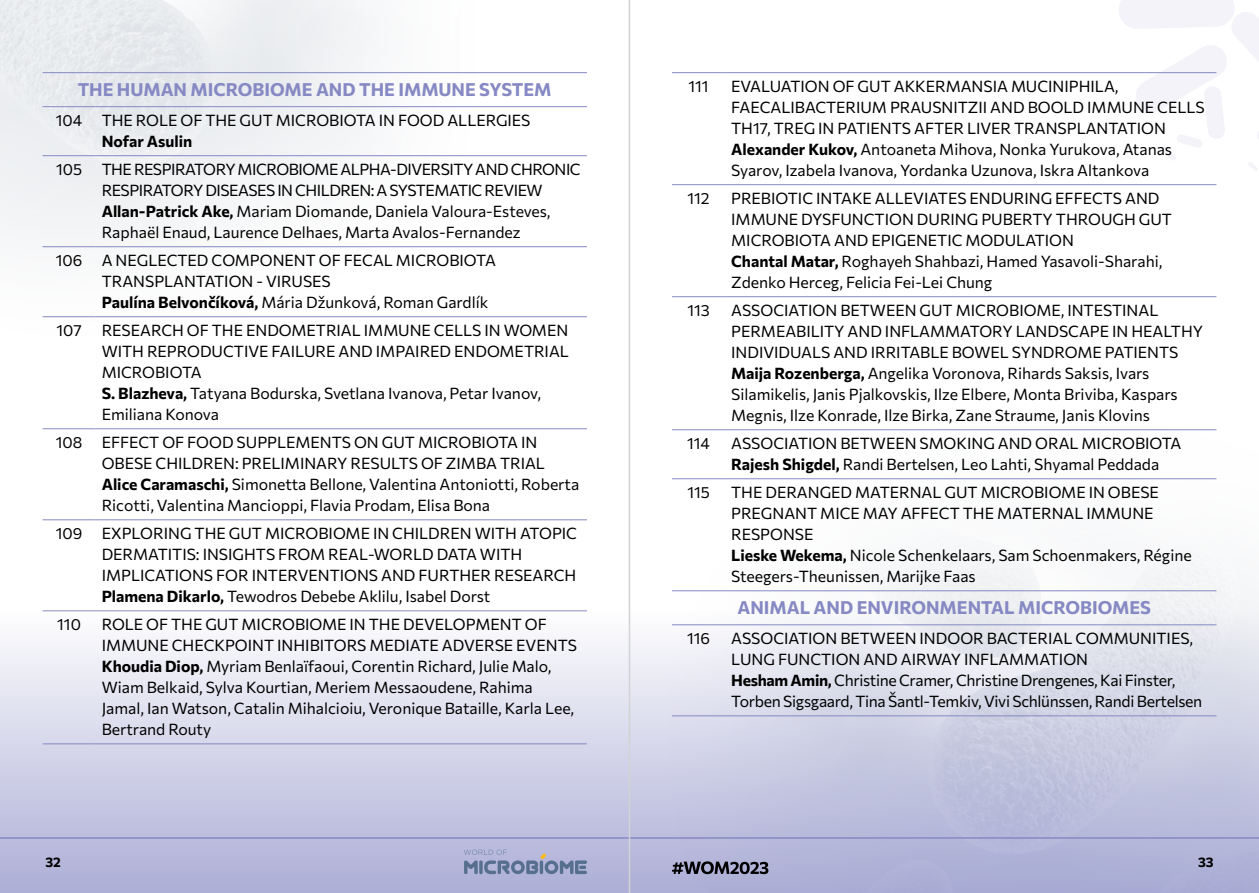
<style>
.page{position:relative;width:1259px;height:893px;background:#fff}
.page>*{position:absolute;margin:0;border:0;box-sizing:border-box;transform-origin:0 0}
.t1{font:700 18px "Commissioner";color:#8689c3}
.t2{font:15.75px/21px "Commissioner";color:#000}
.t3{font:15.75px/21px "Commissioner";letter-spacing:-.03em;color:#000}
.t4{font:15.75px/21px "Commissioner";letter-spacing:-.02em;color:#000}
.t5{font:700 15.75px "Commissioner";color:#000}
.t6{font:700 13.5px "Commissioner";color:#000}
.s1{font-weight:700}
</style>
<div class="page">
<div style="left:0;top:610px;width:1259px;height:283px;background:linear-gradient(to bottom,#fefefe,#acaed6)"></div>
<img style="left:547px;top:330px;width:712px;height:563px">
<svg style="left:672px;top:861px;width:96px;height:13px"></svg>
<hr style="left:0;top:837px;width:1259px;height:2px;background:#8689c3">
<hr style="left:629px;top:0;width:1px;height:893px;background:#d1d3d4">
<svg style="left:1118px;top:0;width:141px;height:171px"></svg>
<svg style="left:464px;top:850px;width:123px;height:24px;background:#949dbe"></svg>
<hr style="left:43px;top:72px;width:53px;height:1px;background:#8689c3">
<hr style="left:96px;top:72px;width:491px;height:1px;background:#8689c3">
<hr style="left:43px;top:106px;width:53px;height:1px;background:#8689c3">
<hr style="left:96px;top:106px;width:491px;height:1px;background:#8689c3">
<hr style="left:43px;top:155px;width:53px;height:1px;background:#8689c3">
<hr style="left:96px;top:155px;width:491px;height:1px;background:#8689c3">
<hr style="left:43px;top:246px;width:53px;height:1px;background:#8689c3">
<hr style="left:96px;top:246px;width:491px;height:1px;background:#8689c3">
<hr style="left:43px;top:316px;width:53px;height:1px;background:#8689c3">
<hr style="left:96px;top:316px;width:491px;height:1px;background:#8689c3">
<hr style="left:43px;top:428px;width:53px;height:1px;background:#8689c3">
<hr style="left:96px;top:428px;width:491px;height:1px;background:#8689c3">
<hr style="left:43px;top:519px;width:53px;height:1px;background:#8689c3">
<hr style="left:96px;top:519px;width:491px;height:1px;background:#8689c3">
<hr style="left:43px;top:610px;width:53px;height:1px;background:#8689c3">
<hr style="left:96px;top:610px;width:491px;height:1px;background:#8689c3">
<hr style="left:43px;top:743px;width:53px;height:1px;background:#8689c3">
<hr style="left:96px;top:743px;width:491px;height:1px;background:#8689c3">
<hr style="left:672px;top:72px;width:53px;height:1px;background:#8689c3">
<hr style="left:725px;top:72px;width:491px;height:1px;background:#8689c3">
<hr style="left:672px;top:184px;width:53px;height:1px;background:#8689c3">
<hr style="left:725px;top:184px;width:491px;height:1px;background:#8689c3">
<hr style="left:672px;top:296px;width:53px;height:1px;background:#8689c3">
<hr style="left:725px;top:296px;width:491px;height:1px;background:#8689c3">
<hr style="left:672px;top:429px;width:53px;height:1px;background:#8689c3">
<hr style="left:725px;top:429px;width:491px;height:1px;background:#8689c3">
<hr style="left:672px;top:478px;width:53px;height:1px;background:#8689c3">
<hr style="left:725px;top:478px;width:491px;height:1px;background:#8689c3">
<hr style="left:672px;top:590px;width:53px;height:1px;background:#8689c3">
<hr style="left:725px;top:590px;width:491px;height:1px;background:#8689c3">
<hr style="left:672px;top:624px;width:53px;height:1px;background:#8689c3">
<hr style="left:725px;top:624px;width:491px;height:1px;background:#8689c3">
<hr style="left:672px;top:715px;width:53px;height:1px;background:#8689c3">
<hr style="left:725px;top:715px;width:491px;height:1px;background:#8689c3">
<p class="t1" style="left:78px;top:74px;width:475px">THE HUMAN MICROBIOME AND THE IMMUNE SYSTEM</p>
<p class="t2" style="left:56px;top:108px;width:476px">104 THE ROLE OF THE GUT MICROBIOTA IN FOOD ALLERGIES</p>
<p class="t5" style="left:102px;top:128px;width:92px">Nofar Asulin</p>
<p class="t3" style="left:102px;top:157px;width:480px;text-indent:-46px">105 THE RESPIRATORY MICROBIOME ALPHA-DIVERSITY AND CHRONIC RESPIRATORY DISEASES IN CHILDREN: A SYSTEMATIC REVIEW <span class="s1">Allan-Patrick Ake,</span> Mariam Diomande, Daniela Valoura-Esteves, Raphaël Enaud, Laurence Delhaes, Marta Avalos-Fernandez</p>
<p class="t2" style="left:102px;top:248px;width:396px;text-indent:-46px">106 A NEGLECTED COMPONENT OF FECAL MICROBIOTA<br>TRANSPLANTATION - VIRUSES<br><span class="s1">Paulína Belvončíková,</span> Mária Džunková, Roman Gardlík</p>
<p class="t2" style="left:56px;top:318px;width:27px">107</p>
<p class="t2" style="left:102px;top:318px;width:469px">RESEARCH OF THE ENDOMETRIAL IMMUNE CELLS IN WOMEN WITH REPRODUCTIVE FAILURE AND IMPAIRED ENDOMETRIAL MICROBIOTA<br><span class="s1">S. Blazheva,</span> Tatyana Bodurska, Svetlana Ivanova, Petar Ivanov, Emiliana Konova</p>
<p class="t2" style="left:102px;top:430px;width:479px;text-indent:-46px">108 EFFECT OF FOOD SUPPLEMENTS ON GUT MICROBIOTA IN OBESE CHILDREN: PRELIMINARY RESULTS OF ZIMBA TRIAL <span class="s1">Alice Caramaschi,</span> Simonetta Bellone, Valentina Antoniotti, Roberta Ricotti, Valentina Mancioppi, Flavia Prodam, Elisa Bona</p>
<p class="t2" style="left:102px;top:521px;width:477px;text-indent:-46px">109 EXPLORING THE GUT MICROBIOME IN CHILDREN WITH ATOPIC DERMATITIS: INSIGHTS FROM REAL-WORLD DATA WITH IMPLICATIONS FOR INTERVENTIONS AND FURTHER RESEARCH <span class="s1">Plamena Dikarlo,</span> Tewodros Debebe Aklilu, Isabel Dorst</p>
<p class="t2" style="left:57px;top:612px;width:25px">110</p>
<p class="t2" style="left:102px;top:612px;width:477px">ROLE OF THE GUT MICROBIOME IN THE DEVELOPMENT OF IMMUNE CHECKPOINT INHIBITORS MEDIATE ADVERSE EVENTS <span class="s1">Khoudia Diop,</span> Myriam Benlaïfaoui, Corentin Richard, Julie Malo, Wiam Belkaid, Sylva Kourtian, Meriem Messaoudene, Rahima Jamal, Ian Watson, Catalin Mihalcioiu, Veronique Bataille, Karla Lee, Bertrand Routy</p>
<p class="t2" style="left:688px;top:74px;width:22px">111</p>
<p class="t2" style="left:731px;top:74px;width:475px">EVALUATION OF GUT AKKERMANSIA MUCINIPHILA, FAECALIBACTERIUM PRAUSNITZII AND BOOLD IMMUNE CELLS TH17, TREG IN PATIENTS AFTER LIVER TRANSPLANTATION <span class="s1">Alexander Kukov,</span> Antoaneta Mihova, Nonka Yurukova, Atanas Syarov, Izabela Ivanova, Yordanka Uzunova, Iskra Altankova</p>
<p class="t2" style="left:687px;top:186px;width:24px">112</p>
<p class="t2" style="left:731px;top:186px;width:442px">PREBIOTIC INTAKE ALLEVIATES ENDURING EFFECTS AND IMMUNE DYSFUNCTION DURING PUBERTY THROUGH GUT MICROBIOTA AND EPIGENETIC MODULATION<br><span class="s1">Chantal Matar,</span> Roghayeh Shahbazi, Hamed Yasavoli-Sharahi, Zdenko Herceg, Felicia Fei-Lei Chung</p>
<p class="t2" style="left:687px;top:298px;width:24px">113</p>
<p class="t2" style="left:731px;top:298px;width:473px">ASSOCIATION BETWEEN GUT MICROBIOME, INTESTINAL PERMEABILITY AND INFLAMMATORY LANDSCAPE IN HEALTHY INDIVIDUALS AND IRRITABLE BOWEL SYNDROME PATIENTS <span class="s1">Maija Rozenberga,</span> Angelika Voronova, Rihards Saksis, Ivars Silamikelis, Janis Pjalkovskis, Ilze Elbere, Monta Briviba, Kaspars Megnis, Ilze Konrade, Ilze Birka, Zane Straume, Janis Klovins</p>
<p class="t2" style="left:687px;top:431px;width:24px">114</p>
<p class="t2" style="left:731px;top:431px;width:452px">ASSOCIATION BETWEEN SMOKING AND ORAL MICROBIOTA<br><span class="s1">Rajesh Shigdel,</span> Randi Bertelsen, Leo Lahti, Shyamal Peddada</p>
<p class="t2" style="left:687px;top:480px;width:24px">115</p>
<p class="t2" style="left:731px;top:480px;width:462px">THE DERANGED MATERNAL GUT MICROBIOME IN OBESE PREGNANT MICE MAY AFFECT THE MATERNAL IMMUNE RESPONSE<br><span class="s1">Lieske Wekema,</span> Nicole Schenkelaars, Sam Schoenmakers, Régine Steegers-Theunissen, Marijke Faas</p>
<p class="t1" style="left:737px;top:593px;width:415px">ANIMAL AND ENVIRONMENTAL MICROBIOMES</p>
<p class="t2" style="left:687px;top:626px;width:25px">116</p>
<p class="t4" style="left:731px;top:626px;width:472px">ASSOCIATION BETWEEN INDOOR BACTERIAL COMMUNITIES, LUNG FUNCTION AND AIRWAY INFLAMMATION<br><span class="s1">Hesham Amin,</span> Christine Cramer, Christine Drengenes, Kai Finster, Torben Sigsgaard, Tina Šantl-Temkiv, Vivi Schlünssen, Randi Bertelsen</p>
<p class="t6" style="left:45px;top:851px;width:17px">32</p>
<p class="t6" style="left:1198px;top:851px;width:17px">33</p>
</div>
